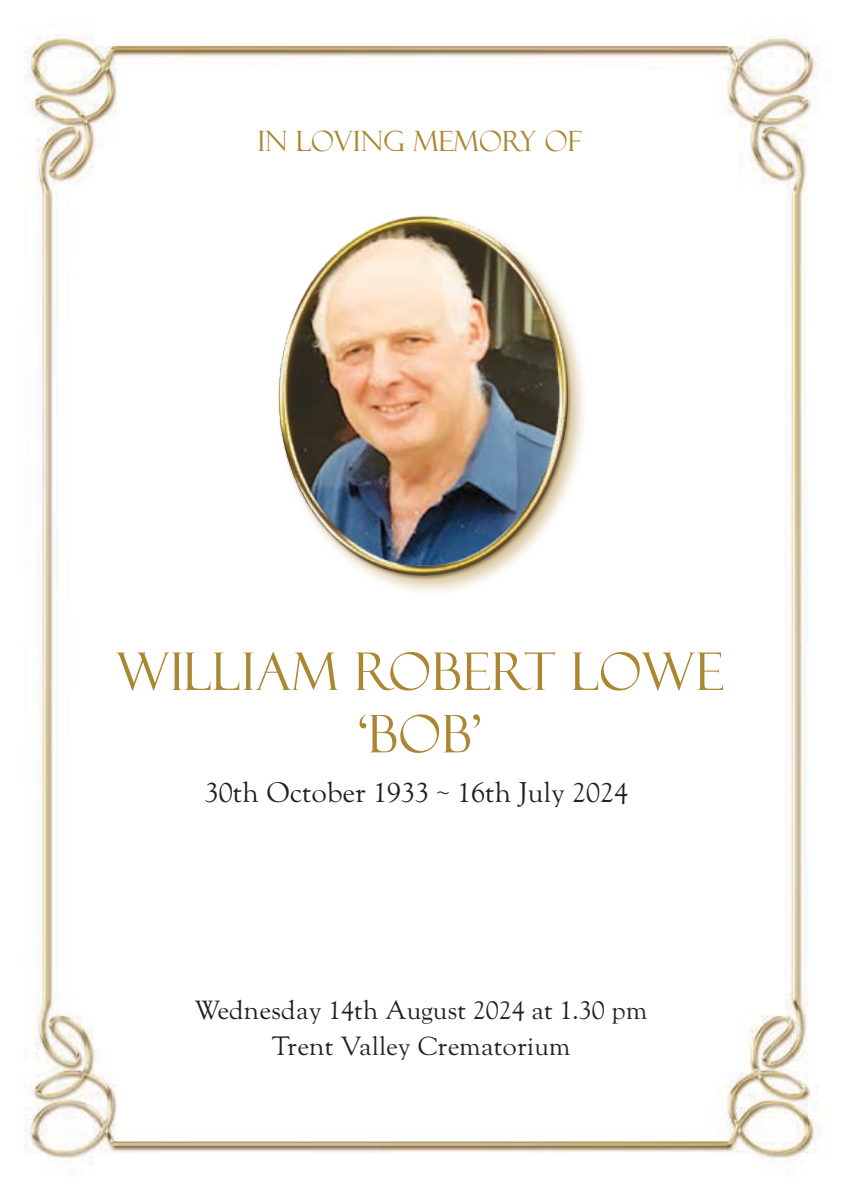
<style>
.page{position:relative;width:842px;height:1191px;background:#fff}
.page>*{position:absolute;margin:0;border:0;box-sizing:border-box;transform-origin:0 0}
.t1{font:52px/62.4px "Felix Titling";letter-spacing:.01em;color:#ac8732;text-align:center}
.t2{font:28px "LTC Goudy Oldstyle Pro";color:#231f20}
.t3{font:28px "Felix Titling";letter-spacing:.01em;color:#ac8732}
.t4{font:26px/36px "LTC Goudy Oldstyle Pro";color:#231f20;text-align:center}
</style>
<div class="page">
<img style="left:24px;top:26px;width:807px;height:1138px">
<div style="left:275px;top:213px;width:314px;height:383px;background:#ac8732;opacity:.5"></div>
<img style="left:272px;top:209px;width:303px;height:373px">
<p class="t3" style="left:258px;top:125px;width:325px">IN LOVING MEMORY OF</p>
<h1 class="t1" style="left:116px;top:641px;width:609px">WILLIAM ROBERT LOWE ‘BOB’</h1>
<p class="t2" style="left:205px;top:776px;width:425px">30th October 1933 ~ 16th July 2024</p>
<p class="t4" style="left:194px;top:992px;width:454px">Wednesday 14th August 2024 at 1.30 pm<br>Trent Valley Crematorium</p>
</div>
